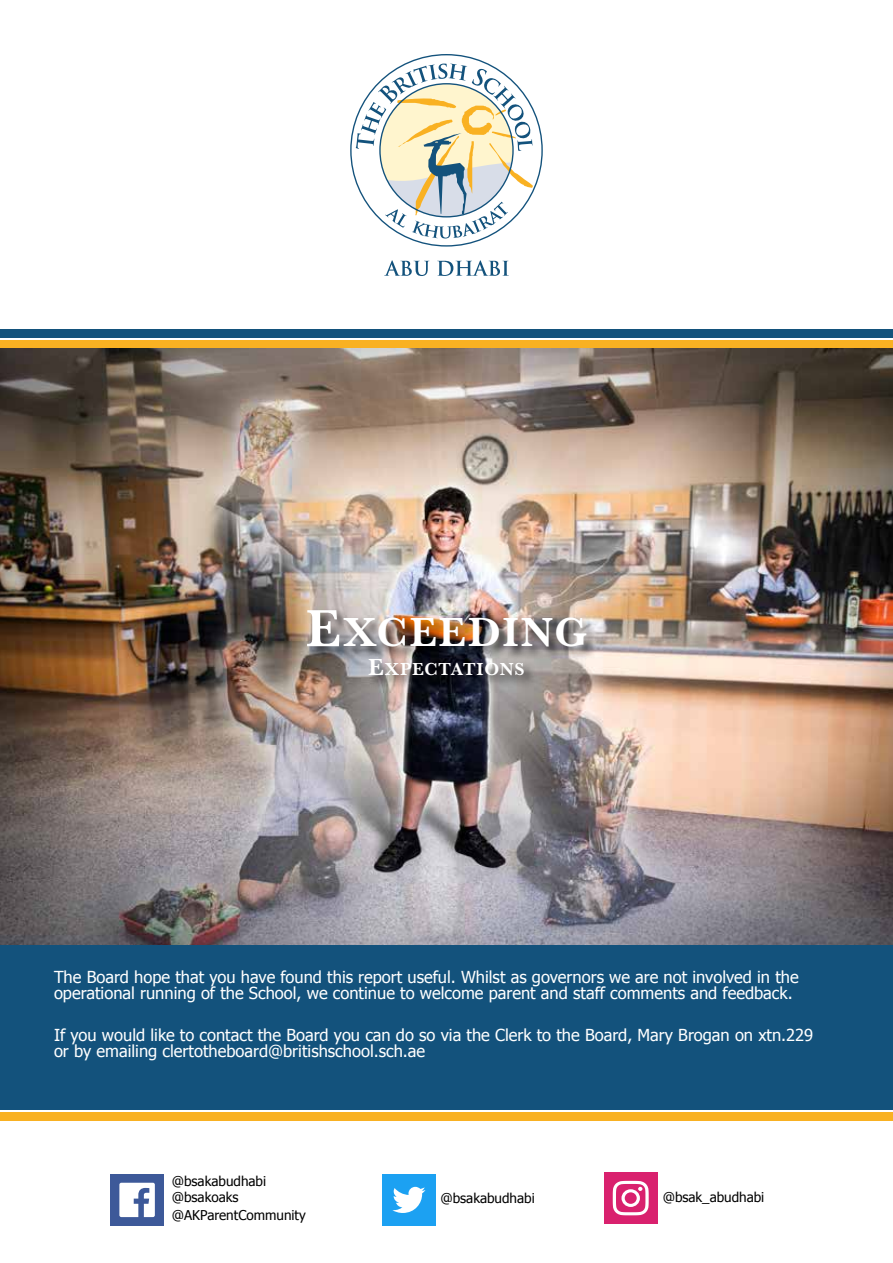
<style>
.page{position:relative;width:893px;height:1263px;background:#fff}
.page>*{position:absolute;margin:0;border:0;box-sizing:border-box;transform-origin:0 0}
.t1{font:700 42px "Baskerville URW";letter-spacing:.04em;color:#fff}
.t2{font:700 18px "Baskerville URW";letter-spacing:.04em;color:#fff}
.t3{font:16.5px/16.5px "Tahoma";color:#fff}
.t4{font:13.5px/16.2px "Tahoma";color:#000}
.s1{font-size:54px}
.s2{font-size:24px}
</style>
<div class="page">
<div style="left:0;top:945px;width:893px;height:165px;background:#13527c"></div>
<div style="left:0;top:1112px;width:893px;height:8px;background:#f9b122"></div>
<svg style="left:384px;top:260px;width:45px;height:16px"></svg>
<svg style="left:437px;top:260px;width:72px;height:16px"></svg>
<svg style="left:350px;top:54px;width:193px;height:193px"></svg>
<div style="left:0;top:330px;width:893px;height:8px;background:#13527c"></div>
<div style="left:0;top:340px;width:893px;height:9px;background:#f9b122"></div>
<img style="left:0;top:349px;width:893px;height:596px">
<div style="left:382px;top:1174px;width:53px;height:52px;background:#1ca1f2"></div>
<svg style="left:392px;top:1187px;width:33px;height:26px"></svg>
<div style="left:604px;top:1172px;width:53px;height:51px;background:#d9216e"></div>
<svg style="left:613px;top:1181px;width:36px;height:34px"></svg>
<div style="left:111px;top:1174px;width:53px;height:52px;background:#3d5999"></div>
<svg style="left:119px;top:1183px;width:36px;height:34px"></svg>
<div style="left:306px;top:608px;width:294px;height:81px;background:#000;opacity:.75"></div>
<h1 class="t1" style="left:306px;top:602px;width:283px"><span class="s1">E</span>XCEEDING</h1>
<p class="t2" style="left:368px;top:656px;width:158px"><span class="s2">E</span>XPECTATIONS</p>
<p class="t3" style="left:54px;top:969px;width:746px">The Board hope that you have found this report useful. Whilst as governors we are not involved in the operational running of the School, we continue to welcome parent and staff comments and feedback.</p>
<p class="t3" style="left:54px;top:1027px;width:761px">If you would like to contact the Board you can do so via the Clerk to the Board, Mary Brogan on xtn.229 or by emailing clertotheboard@britishschool.sch.ae</p>
<p class="t4" style="left:172px;top:1174px;width:96px">@bsakabudhabi @bsakoaks</p>
<p class="t4" style="left:172px;top:1208px;width:135px">@AKParentCommunity</p>
<p class="t4" style="left:440px;top:1191px;width:96px">@bsakabudhabi</p>
<p class="t4" style="left:663px;top:1189px;width:103px">@bsak_abudhabi</p>
</div>
